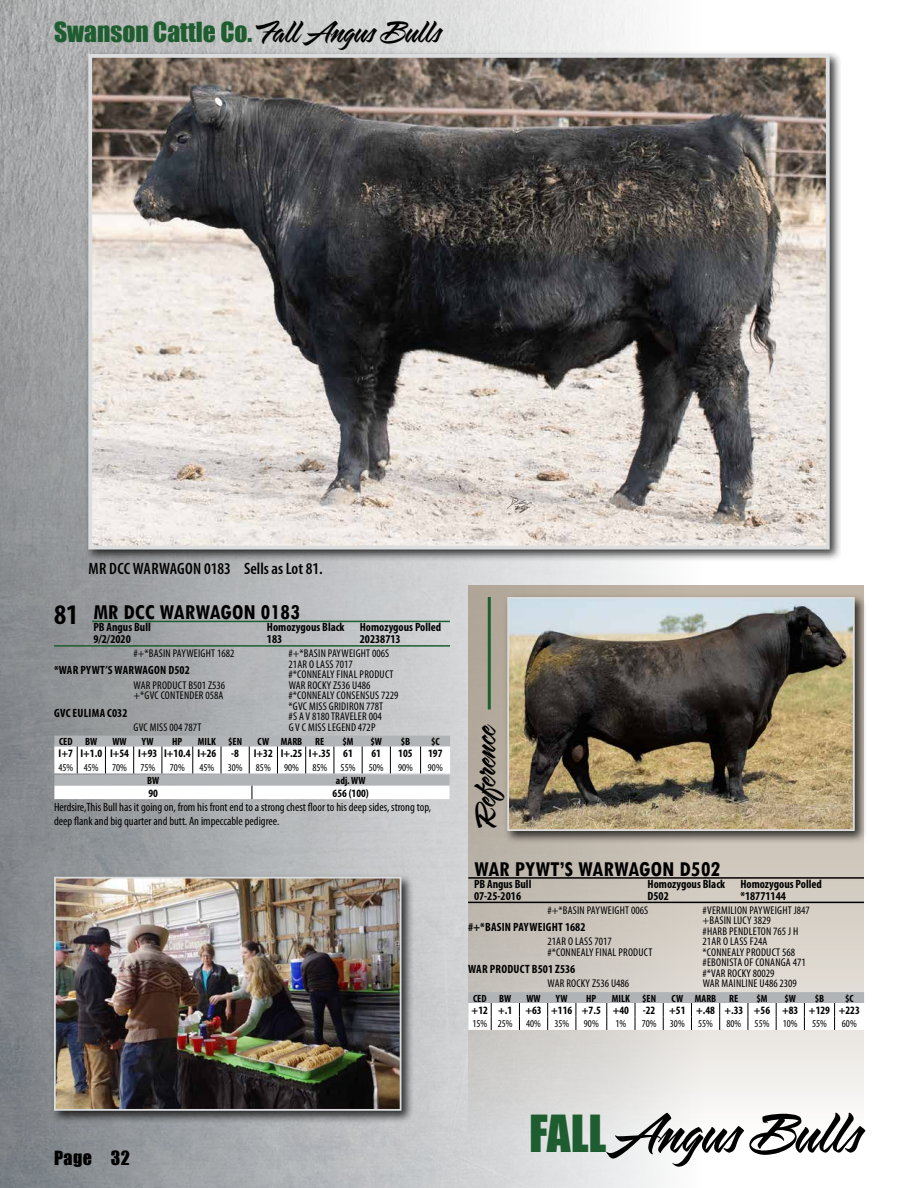
<style>
.page{position:relative;width:918px;height:1188px;background:#fff}
.page>*{position:absolute;margin:0;border:0;box-sizing:border-box;transform-origin:0 0}
.t1{font:66.3px "Sarah Script";letter-spacing:-.03em;color:#000}
.t2{font:36px "Sarah Script";color:#000}
.t3{font:25.5px "Impact";color:#1e5d2f}
.t4{font:700 condensed 22.5px "Tw Cen";color:#000}
.t5{font:18px "Impact";letter-spacing:.025em;color:#000}
.t6{font:600 condensed 16.5px "Myriad Pro";color:#000}
.t7{font:700 condensed 12px "Myriad Pro";color:#000}
.t8{font:condensed 12px/14.4px "Myriad Pro";color:#000}
.t9{font:700 condensed 12px "Myriad Pro";letter-spacing:.02em;color:#000}
.t10{font:condensed 11.25px/10.5px "Myriad Pro";letter-spacing:.02em;color:#000}
.t11{font:700 condensed 11.25px "Myriad Pro";color:#000}
.t12{font:condensed 10.5px "Myriad Pro";color:#000}
.t13{font:700 condensed 10.5px "Myriad Pro";color:#000}
.s1{font-family:"Sarah Script";font-size:36px;color:#000}
.s2{font-family:"Myriad Pro";font-size:28.5px}
.s3{font-family:"Impact";font-size:46.95px;color:#1e5d2f}
</style>
<div class="page">
<img style="left:0;top:0;width:665px;height:1188px">
<svg style="left:468px;top:585px;width:396px;height:549px;background:#d4cfc8"></svg>
<div style="left:84px;top:50px;width:758px;height:512px;background:#000;opacity:.75"></div>
<img style="left:93px;top:59px;width:732px;height:486px">
<div style="left:88px;top:54px;width:742px;height:496px;border:4px solid #dcddde"></div>
<div style="left:503px;top:593px;width:364px;height:251px;background:#000;opacity:.75"></div>
<img style="left:510px;top:600px;width:342px;height:228px">
<div style="left:507px;top:597px;width:348px;height:234px;border:2px solid #dcddde"></div>
<hr style="left:488px;top:597px;width:3px;height:113px;background:#1e5d2f">
<hr style="left:54px;top:645px;width:396px;height:2px;background:#1e5d2f">
<hr style="left:92px;top:621px;width:358px;height:1px;background:#1e5d2f">
<svg style="left:54px;top:736px;width:396px;height:63px"></svg>
<hr style="left:468px;top:902px;width:396px;height:1px;background:#000">
<hr style="left:468px;top:877px;width:396px;height:2px;background:#000">
<svg style="left:468px;top:992px;width:396px;height:38px"></svg>
<div style="left:50px;top:873px;width:364px;height:250px;background:#000;opacity:.75"></div>
<img style="left:57px;top:880px;width:341px;height:228px">
<div style="left:54px;top:877px;width:347px;height:234px;border:2px solid #dcddde"></div>
<h3 class="t3" style="left:54px;top:12px;width:390px">Swanson Cattle Co. <span class="s1">Fall Angus Bulls</span></h3>
<h3 class="t6" style="left:88px;top:559px;width:236px">MR DCC WARWAGON 0183 Sells as Lot 81.</h3>
<h3 class="t4" style="left:54px;top:599px;width:248px"><span class="s2">81</span> MR DCC WARWAGON 0183</h3>
<p class="t7" style="left:93px;top:620px;width:59px">PB Angus Bull</p>
<p class="t7" style="left:267px;top:620px;width:79px">Homozygous Black</p>
<p class="t7" style="left:360px;top:620px;width:83px">Homozygous Polled</p>
<p class="t7" style="left:93px;top:632px;width:39px">9/2/2020</p>
<p class="t7" style="left:267px;top:632px;width:17px">183</p>
<p class="t7" style="left:360px;top:632px;width:42px">20238713</p>
<p class="t10" style="left:134px;top:648px;width:102px">#+*BASIN PAYWEIGHT 1682</p>
<p class="t10" style="left:289px;top:648px;width:102px">#+*BASIN PAYWEIGHT 006S</p>
<p class="t9" style="left:54px;top:663px;width:137px">*WAR PYWT’S WARWAGON D502</p>
<p class="t10" style="left:289px;top:659px;width:106px">21AR O LASS 7017 #*CONNEALY FINAL PRODUCT</p>
<p class="t10" style="left:134px;top:680px;width:93px">WAR PRODUCT B501 Z536</p>
<p class="t10" style="left:289px;top:680px;width:83px">WAR ROCKY Z536 U486</p>
<p class="t10" style="left:134px;top:690px;width:91px">+*GVC CONTENDER 058A</p>
<p class="t10" style="left:289px;top:690px;width:111px">#*CONNEALY CONSENSUS 7229</p>
<p class="t9" style="left:54px;top:705px;width:75px">GVC EULIMA C032</p>
<p class="t10" style="left:289px;top:701px;width:96px">*GVC MISS GRIDIRON 778T #S A V 8180 TRAVELER 004</p>
<p class="t10" style="left:134px;top:722px;width:69px">GVC MISS 004 787T</p>
<p class="t10" style="left:289px;top:722px;width:88px">G V C MISS LEGEND 472P</p>
<p class="t13" style="left:59px;top:735px;width:40px">CED BW</p>
<p class="t13" style="left:112px;top:735px;width:16px">WW</p>
<p class="t13" style="left:142px;top:735px;width:13px">YW</p>
<p class="t13" style="left:172px;top:735px;width:12px">HP</p>
<p class="t13" style="left:198px;top:735px;width:46px">MILK $EN</p>
<p class="t13" style="left:258px;top:735px;width:68px">CW MARB RE</p>
<p class="t13" style="left:342px;top:735px;width:13px">$M</p>
<p class="t13" style="left:370px;top:735px;width:13px">$W</p>
<p class="t13" style="left:401px;top:735px;width:11px">$B</p>
<p class="t13" style="left:431px;top:735px;width:10px">$C</p>
<p class="t11" style="left:59px;top:747px;width:159px">I+7 I+1.0 I+54 I+93 I+10.4 I+26</p>
<p class="t11" style="left:231px;top:747px;width:9px">-8</p>
<p class="t11" style="left:254px;top:747px;width:101px">I+32 I+.25 I+.35 61</p>
<p class="t11" style="left:372px;top:747px;width:11px">61</p>
<p class="t11" style="left:398px;top:747px;width:16px">105</p>
<p class="t11" style="left:428px;top:747px;width:16px">197</p>
<p class="t12" style="left:58px;top:761px;width:42px">45% 45%</p>
<p class="t12" style="left:112px;top:761px;width:16px">70%</p>
<p class="t12" style="left:140px;top:761px;width:16px">75%</p>
<p class="t12" style="left:170px;top:761px;width:16px">70%</p>
<p class="t12" style="left:199px;top:761px;width:16px">45%</p>
<p class="t12" style="left:228px;top:761px;width:16px">30%</p>
<p class="t12" style="left:256px;top:761px;width:16px">85%</p>
<p class="t12" style="left:284px;top:761px;width:16px">90%</p>
<p class="t12" style="left:312px;top:761px;width:16px">85%</p>
<p class="t12" style="left:341px;top:761px;width:16px">55%</p>
<p class="t12" style="left:369px;top:761px;width:16px">50%</p>
<p class="t12" style="left:398px;top:761px;width:16px">90%</p>
<p class="t12" style="left:428px;top:761px;width:16px">90%</p>
<p class="t13" style="left:147px;top:774px;width:14px">BW</p>
<p class="t13" style="left:336px;top:774px;width:31px">adj. WW</p>
<p class="t11" style="left:148px;top:786px;width:11px">90</p>
<p class="t11" style="left:333px;top:786px;width:38px">656 (100)</p>
<p class="t8" style="left:54px;top:799px;width:379px">Herdsire,This Bull has it going on, from his front end to a strong chest floor to his deep sides, strong top, deep flank and big quarter and butt. An impeccable pedigree.</p>
<h2 class="t2" style="left:466px;top:827px;width:106px;rotate:-90deg">Reference</h2>
<h3 class="t4" style="left:474px;top:855px;width:248px">WAR PYWT’S WARWAGON D502</h3>
<p class="t7" style="left:474px;top:876px;width:59px">PB Angus Bull</p>
<p class="t7" style="left:648px;top:876px;width:79px">Homozygous Black</p>
<p class="t7" style="left:740px;top:876px;width:83px">Homozygous Polled</p>
<p class="t7" style="left:474px;top:888px;width:49px">07-25-2016</p>
<p class="t7" style="left:648px;top:888px;width:23px">D502</p>
<p class="t7" style="left:740px;top:888px;width:47px">*18771144</p>
<p class="t10" style="left:548px;top:905px;width:102px">#+*BASIN PAYWEIGHT 006S</p>
<p class="t10" style="left:703px;top:905px;width:109px">#VERMILION PAYWEIGHT J847</p>
<p class="t9" style="left:468px;top:919px;width:119px">#+*BASIN PAYWEIGHT 1682</p>
<p class="t10" style="left:703px;top:915px;width:97px">+BASIN LUCY 3829<br>#HARB PENDLETON 765 J H</p>
<p class="t10" style="left:548px;top:936px;width:66px">21AR O LASS 7017</p>
<p class="t10" style="left:703px;top:936px;width:66px">21AR O LASS F24A</p>
<p class="t10" style="left:548px;top:947px;width:106px">#*CONNEALY FINAL PRODUCT</p>
<p class="t10" style="left:703px;top:947px;width:94px">*CONNEALY PRODUCT 568</p>
<p class="t7" style="left:468px;top:962px;width:109px">WAR PRODUCT B501 Z536</p>
<p class="t10" style="left:703px;top:957px;width:105px">#EBONISTA OF CONANGA 471 #*VAR ROCKY 80029</p>
<p class="t10" style="left:548px;top:978px;width:83px">WAR ROCKY Z536 U486</p>
<p class="t10" style="left:703px;top:978px;width:96px">WAR MAINLINE U486 2309</p>
<p class="t13" style="left:473px;top:991px;width:40px">CED BW</p>
<p class="t13" style="left:526px;top:991px;width:16px">WW</p>
<p class="t13" style="left:556px;top:991px;width:13px">YW</p>
<p class="t13" style="left:586px;top:991px;width:12px">HP</p>
<p class="t13" style="left:612px;top:991px;width:46px">MILK $EN</p>
<p class="t13" style="left:672px;top:991px;width:68px">CW MARB RE</p>
<p class="t13" style="left:756px;top:991px;width:13px">$M</p>
<p class="t13" style="left:784px;top:991px;width:13px">$W</p>
<p class="t13" style="left:815px;top:991px;width:11px">$B</p>
<p class="t13" style="left:845px;top:991px;width:10px">$C</p>
<p class="t11" style="left:472px;top:1003px;width:390px">+12 +.1 +63 +116 +7.5 +40 -22 +51 +.48 +.33 +56 +83 +129 +223</p>
<p class="t12" style="left:472px;top:1017px;width:42px">15% 25%</p>
<p class="t12" style="left:526px;top:1017px;width:16px">40%</p>
<p class="t12" style="left:554px;top:1017px;width:16px">35%</p>
<p class="t12" style="left:584px;top:1017px;width:16px">90%</p>
<p class="t12" style="left:615px;top:1017px;width:12px">1%</p>
<p class="t12" style="left:642px;top:1017px;width:16px">70%</p>
<p class="t12" style="left:670px;top:1017px;width:16px">30%</p>
<p class="t12" style="left:698px;top:1017px;width:16px">55%</p>
<p class="t12" style="left:726px;top:1017px;width:16px">80%</p>
<p class="t12" style="left:755px;top:1017px;width:16px">55%</p>
<p class="t12" style="left:783px;top:1017px;width:16px">10%</p>
<p class="t12" style="left:812px;top:1017px;width:16px">55%</p>
<p class="t12" style="left:842px;top:1017px;width:16px">60%</p>
<h3 class="t5" style="left:54px;top:1144px;width:77px">Page 32</h3>
<h1 class="t1" style="left:529px;top:1098px;width:336px"><span class="s3">FALL</span> Angus Bulls</h1>
</div>
